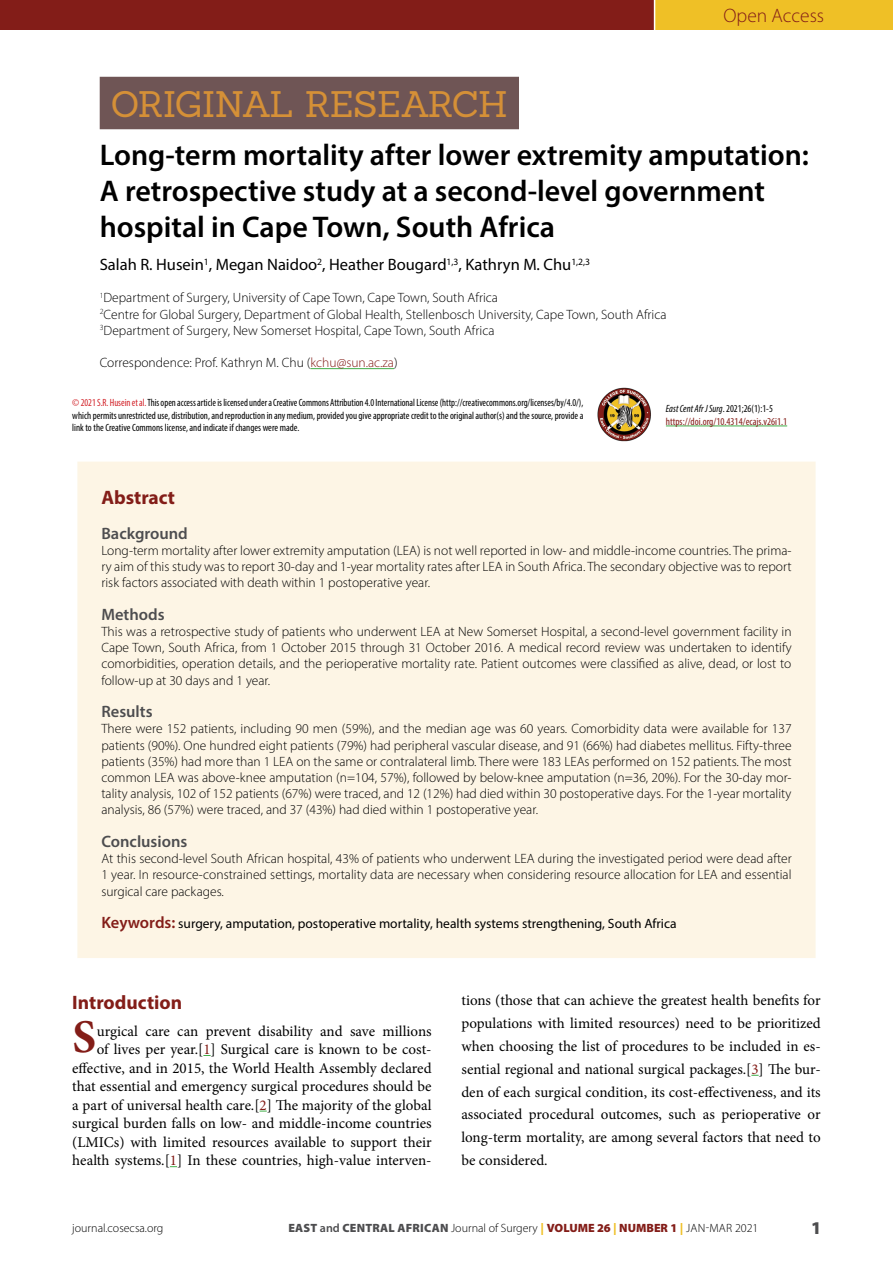
<style>
.page{position:relative;width:893px;height:1263px;background:#fff}
.page>*{position:absolute;margin:0;border:0;box-sizing:border-box;transform-origin:0 0}
.ECAJS_Opening_Dropca{font:700 46.95px "Minion Pro";color:#831d18}
.ECAJS_Article_Type_H{font:36px "Sanchez";letter-spacing:-.02em;color:#d59037}
.ECAJS_Article_Title{font:600 30px/36px "Myriad Pro";color:#000}
.ECAJS_Heading_1{font:700 19.5px "Myriad Pro";color:#831d18}
.t1{font:300 19.5px "Myriad Pro";color:#831d18}
.t2{font:900 18px "Myriad Pro";color:#4d4d4f}
.ECAJS_Author_Name{font:16.5px "Myriad Pro";color:#000}
.ECAJS_Abstract_Headi{font:600 16.5px "Myriad Pro";color:#4d4d4f}
.ECAJS_Heading_2{font:600 16.5px "Myriad Pro";color:#4d4d4f}
.ECAJS_Opening_Dropca-2{font:15px/18.5px "Minion Pro";color:#000;text-align:right}
.ECAJS_Abstract_Text{font:300 13.5px/16.2px "Myriad Pro";color:#000;text-align:justify}
.ECAJS_Author_Institu{font:300 13.5px "Myriad Pro";color:#000}
.ECAJS_Keywords{font:13.5px "Myriad Pro";color:#000}
.t3{font:300 12px "Myriad Pro";color:#000}
.ECAJS_Copyright_Text{font:condensed 10.5px/12.6px "Myriad Pro";color:#000;text-align:justify;scale:.94 1}
.ECAJS_Copyright_Text-2{font:condensed 10.5px "Myriad Pro";color:#831d18}
.ECAJS_Copyright_Text-3{font:italic condensed 10.5px "Myriad Pro";color:#000;scale:.96 1}
.s1{color:#831d18}
.s2{color:#d2232a}
.s3{font-style:normal}
.s4{font-weight:600;font-size:16.5px;color:#831d18}
.s5{font-weight:900;color:#4d4d4f}
.s6{font-weight:600;color:#4d4d4f}
.s7{font-weight:900;color:#efc026}
.s8{font-weight:900;color:#831d18}
</style>
<div class="page">
<div style="left:655px;top:0;width:238px;height:30px;background:#efc026"></div>
<div style="left:0;top:0;width:654px;height:30px;background:#831d18"></div>
<div style="left:77px;top:461px;width:739px;height:497px;background:#fdf5e5"></div>
<div style="left:100px;top:77px;width:419px;height:52px;background:#6f5555"></div>
<hr style="left:310px;top:368px;width:84px;height:1px;background:#41ad49">
<hr style="left:666px;top:426px;width:121px;height:1px;background:#41ad49">
<img style="left:598px;top:387px;width:53px;height:54px">
<h3 class="t1" style="left:723px;top:4px;width:102px">Open Access</h3>
<p class="ECAJS_Article_Type_H" style="left:111px;top:80px;width:398px">ORIGINAL RESEARCH</p>
<p class="ECAJS_Article_Title" style="left:100px;top:136px;width:711px">Long-term mortality after lower extremity amputation:<br>A retrospective study at a second-level government hospital in Cape Town, South Africa</p>
<p class="ECAJS_Author_Name" style="left:100px;top:254px;width:492px">Salah R. Husein<sup>1</sup>, Megan Naidoo<sup>2</sup>, Heather Bougard<sup>1,3</sup>, Kathryn M. Chu<sup>1,2,3</sup></p>
<p class="ECAJS_Author_Institu" style="left:100px;top:290px;width:400px"><sup>1</sup>Department of Surgery, University of Cape Town, Cape Town, South Africa</p>
<p class="ECAJS_Author_Institu" style="left:100px;top:306px;width:568px"><sup>2</sup>Centre for Global Surgery, Department of Global Health, Stellenbosch University, Cape Town, South Africa</p>
<p class="ECAJS_Author_Institu" style="left:100px;top:322px;width:396px"><sup>3</sup>Department of Surgery, New Somerset Hospital, Cape Town, South Africa</p>
<p class="ECAJS_Author_Institu" style="left:100px;top:355px;width:299px">Correspondence: Prof. Kathryn M. Chu (<span class="s1">kchu@sun.ac.za</span>)</p>
<p class="ECAJS_Copyright_Text" style="left:72px;top:396px;width:545px"><span class="s2">©2021 S.R. Husein et al.</span> This open access article is licensed under a Creative Commons Attribution 4.0 International License (http://creativecommons.org/licenses/by/4.0/), which permits unrestricted use, distribution, and reproduction in any medium, provided you give appropriate credit to the original author(s) and the source, provide a link to the Creative Commons license, and indicate if changes were made.</p>
<p class="ECAJS_Copyright_Text-3" style="left:666px;top:402px;width:113px">East Cent Afr J Surg<span class="s3">. 2021;26(1):1-5</span></p>
<p class="ECAJS_Copyright_Text-2" style="left:666px;top:415px;width:123px">https://doi.org/10.4314/ecajs.v26i1.1</p>
<p class="ECAJS_Heading_1" style="left:101px;top:485px;width:75px">Abstract</p>
<p class="ECAJS_Heading_2" style="left:101px;top:523px;width:88px">Background</p>
<p class="ECAJS_Abstract_Text" style="left:101px;top:542px;width:692px">Long-term mortality after lower extremity amputation (LEA) is not well reported in low- and middle-income countries. The prima&shy;ry aim of this study was to report 30-day and 1-year mortality rates after LEA in South Africa. The secondary objective was to report risk factors associated with death within 1 postoperative year.</p>
<p class="ECAJS_Abstract_Headi" style="left:101px;top:604px;width:65px">Methods</p>
<p class="ECAJS_Abstract_Text" style="left:101px;top:623px;width:692px">This was a retrospective study of patients who underwent LEA at New Somerset Hospital, a second-level government facility in Cape Town, South Africa, from 1 October 2015 through 31 October 2016. A medical record review was undertaken to identify comorbidities, operation details, and the perioperative mortality rate. Patient outcomes were classified as alive, dead, or lost to follow-up at 30 days and 1 year.</p>
<p class="ECAJS_Abstract_Headi" style="left:101px;top:701px;width:53px">Results</p>
<p class="ECAJS_Abstract_Text" style="left:101px;top:721px;width:692px">There were 152 patients, including 90 men (59%), and the median age was 60 years. Comorbidity data were available for 137 patients (90%). One hundred eight patients (79%) had peripheral vascular disease, and 91 (66%) had diabetes mellitus. Fifty-three patients (35%) had more than 1 LEA on the same or contralateral limb. There were 183 LEAs performed on 152 patients. The most common LEA was above-knee amputation (n=104, 57%), followed by below-knee amputation (n=36, 20%). For the 30-day mor&shy;tality analysis, 102 of 152 patients (67%) were traced, and 12 (12%) had died within 30 postoperative days. For the 1-year mortality analysis, 86 (57%) were traced, and 37 (43%) had died within 1 postoperative year.</p>
<p class="ECAJS_Abstract_Headi" style="left:101px;top:831px;width:87px">Conclusions</p>
<p class="ECAJS_Abstract_Text" style="left:101px;top:850px;width:692px">At this second-level South African hospital, 43% of patients who underwent LEA during the investigated period were dead after 1 year. In resource-constrained settings, mortality data are necessary when considering resource allocation for LEA and essential surgical care packages.</p>
<p class="ECAJS_Keywords" style="left:101px;top:915px;width:577px"><span class="s4">Keywords:</span> surgery, amputation, postoperative mortality, health systems strengthening, South Africa</p>
<p class="ECAJS_Heading_1" style="left:72px;top:990px;width:111px">Introduction</p>
<p class="ECAJS_Opening_Dropca" style="left:73px;top:1004px;width:25px">S</p>
<p class="ECAJS_Opening_Dropca-2" style="left:72px;top:1022px;width:361px">urgical care can prevent disability and save millions<br>of lives per year.[<span class="s1">1</span>] Surgical care is known to be cost&shy;effective, and in 2015, the World Health Assembly declared that essential and emergency surgical procedures should be a part of universal health care.[<span class="s1">2</span>] The majority of the global surgical burden falls on low- and middle-income countries (LMICs) with limited resources available to support their health systems.[<span class="s1">1</span>] In these countries, high-value interven-</p>
<p class="ECAJS_Opening_Dropca-2" style="left:461px;top:989px;width:361px;line-height:22.8px;text-align:justify">tions (those that can achieve the greatest health benefits for populations with limited resources) need to be prioritized when choosing the list of procedures to be included in es&shy;sential regional and national surgical packages.[<span class="s1">3</span>] The bur&shy;den of each surgical condition, its cost-effectiveness, and its associated procedural outcomes, such as perioperative or long-term mortality, are among several factors that need to be considered.</p>
<p class="t3" style="left:72px;top:1221px;width:93px">journal.cosecsa.org</p>
<p class="t3" style="left:288px;top:1221px;width:471px"><span class="s5">EAST</span> <span class="s6">and</span> <span class="s5">CENTRAL AFRICAN</span> Journal of Surgery <span class="s7">|</span> <span class="s8">VOLUME 26</span> <span class="s7">|</span> <span class="s8">NUMBER 1</span> <span class="s7">|</span> JAN-MAR 2021</p>
<h3 class="t2" style="left:811px;top:1216px;width:12px">1</h3>
</div>
